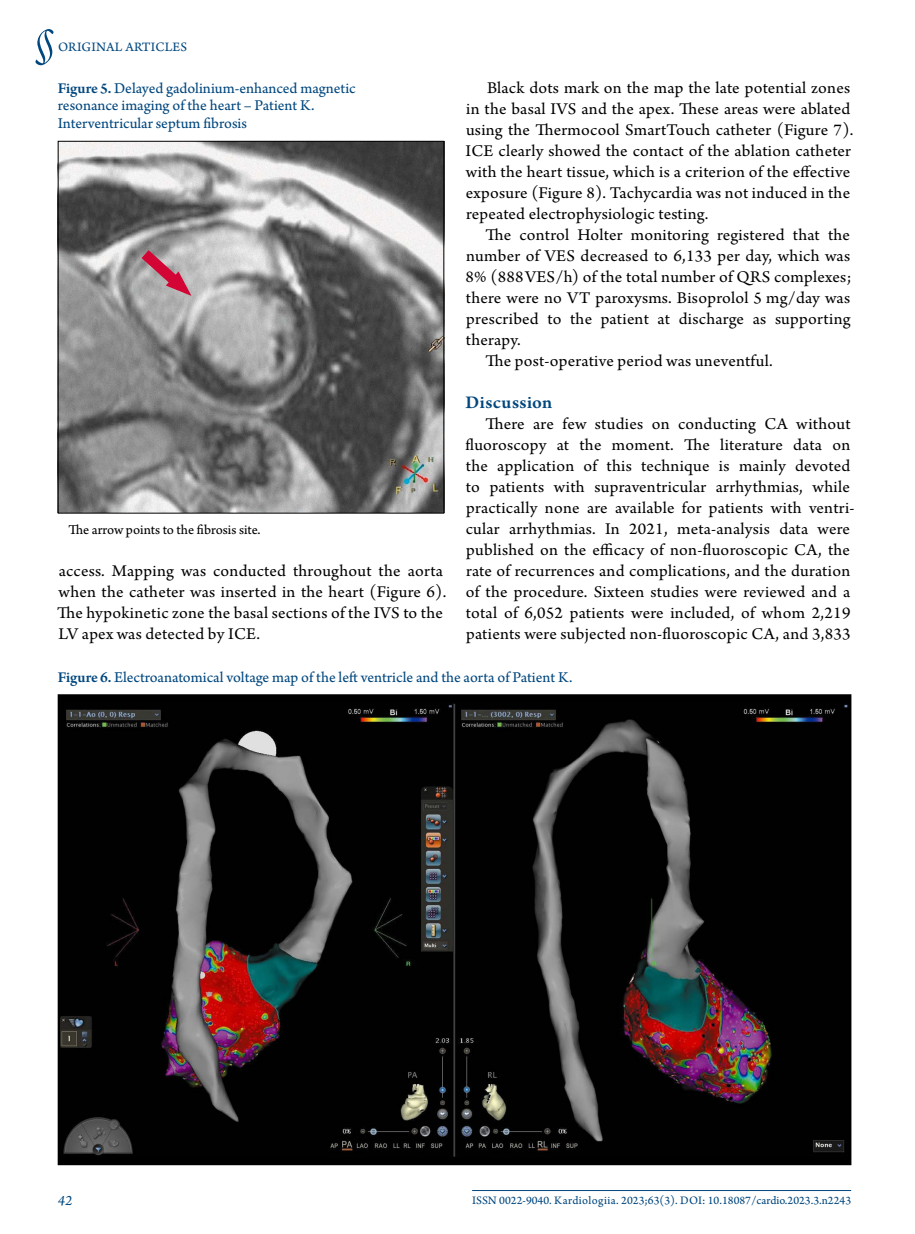
<style>
.page{position:relative;width:915px;height:1234px;background:#fff}
.page>*{position:absolute;margin:0;border:0;box-sizing:border-box;transform-origin:0 0}
.t1{font:54px "Arno Pro Light Italic Display";color:#00477e}
.t2{font:600 18.75px "Arno Pro";letter-spacing:.02em;color:#00477e}
.t3{font:17.25px/21px "Arno Pro";letter-spacing:.015em;color:#000}
.t4{font:15.75px/17.2px "Arno Pro Sm Text";letter-spacing:-.005em;color:#00477e}
.t5{font:15px "Arno Pro Italic Sm Text";color:#00477e}
.t6{font:14.25px "Arno Pro Sm Text";color:#000}
.t7{font:13.5px "Arno Pro Sm Text";letter-spacing:.01em;color:#00477e}
.t8{font:12px "Arno Pro Sm Text";color:#00477e}
.s1{font-family:"Arno Pro";font-weight:600}
</style>
<div class="page">
<hr style="left:472px;top:1189px;width:378px;height:1px;background:#00477e">
<div style="left:58px;top:694px;width:792px;height:470px;background:#000"></div>
<img style="left:60px;top:702px;width:788px;height:454px">
<img style="left:60px;top:143px;width:382px;height:368px">
<div style="left:58px;top:141px;width:386px;height:372px;border:1px solid #000"></div>
<svg style="left:130px;top:239px;width:65px;height:61px;background:#b19198"></svg>
<h1 class="t1" style="left:35px;top:12px;width:22px">§</h1>
<p class="t7" style="left:58px;top:39px;width:130px">ORIGINAL ARTICLES</p>
<p class="t3" style="left:465px;top:78px;width:389px;text-indent:21px">Black dots mark on the map the late potential zones in the basal IVS and the apex. These areas were ablated using the Thermocool SmartTouch catheter (Figure 7).<br>ICE clearly showed the contact of the ablation catheter with the heart tissue, which is a criterion of the effective exposure (Figure 8). Tachycardia was not induced in the repeated electrophysiologic testing.</p>
<p class="t3" style="left:485px;top:225px;width:366px">The control Holter monitoring registered that the</p>
<p class="t3" style="left:466px;top:246px;width:385px">number of VES decreased to 6,133 per day, which was</p>
<p class="t3" style="left:465px;top:267px;width:387px">8% (888VES/h) of the total number of QRS complexes;</p>
<p class="t3" style="left:466px;top:288px;width:385px">there were no VT paroxysms. Bisoprolol 5 mg/day was</p>
<p class="t3" style="left:466px;top:309px;width:385px">prescribed to the patient at discharge as supporting</p>
<p class="t3" style="left:466px;top:330px;width:56px">therapy.</p>
<p class="t3" style="left:485px;top:351px;width:289px">The post-operative period was uneventful.</p>
<p class="t2" style="left:465px;top:392px;width:88px">Discussion</p>
<p class="t3" style="left:465px;top:414px;width:389px;text-indent:20px">There are few studies on conducting CA without fluoroscopy at the moment. The literature data on the application of this technique is mainly devoted to patients with supraventricular arrhythmias, while practically none are available for patients with ventri&shy;cular arrhythmias. In 2021, meta-analysis data were published on the efficacy of non-fluoroscopic CA, the rate of recurrences and complications, and the duration of the procedure. Sixteen studies were reviewed and a total of 6,052 patients were included, of whom 2,219 patients were subjected non-fluoroscopic CA, and 3,833</p>
<p class="t4" style="left:58px;top:668px;width:516px"><span class="s1">Figure 6.</span> Electroanatomical voltage map of the left ventricle and the aorta of Patient K.</p>
<p class="t4" style="left:58px;top:80px;width:299px"><span class="s1">Figure 5.</span> Delayed gadolinium-enhanced magnetic resonance imaging of the heart – Patient K.<br>Interventricular septum fibrosis</p>
<p class="t6" style="left:68px;top:521px;width:194px">The arrow points to the fibrosis site.</p>
<p class="t3" style="left:57px;top:561px;width:390px">access. Mapping was conducted throughout the aorta when the catheter was inserted in the heart (Figure 6).<br>The hypokinetic zone the basal sections of the IVS to the LV apex was detected by ICE.</p>
<p class="t5" style="left:58px;top:1190px;width:16px">42</p>
<p class="t8" style="left:472px;top:1192px;width:380px">ISSN 0022-9040. Kardiologiia. 2023;63(3). DOI: 10.18087/cardio.2023.3.n2243</p>
</div>
